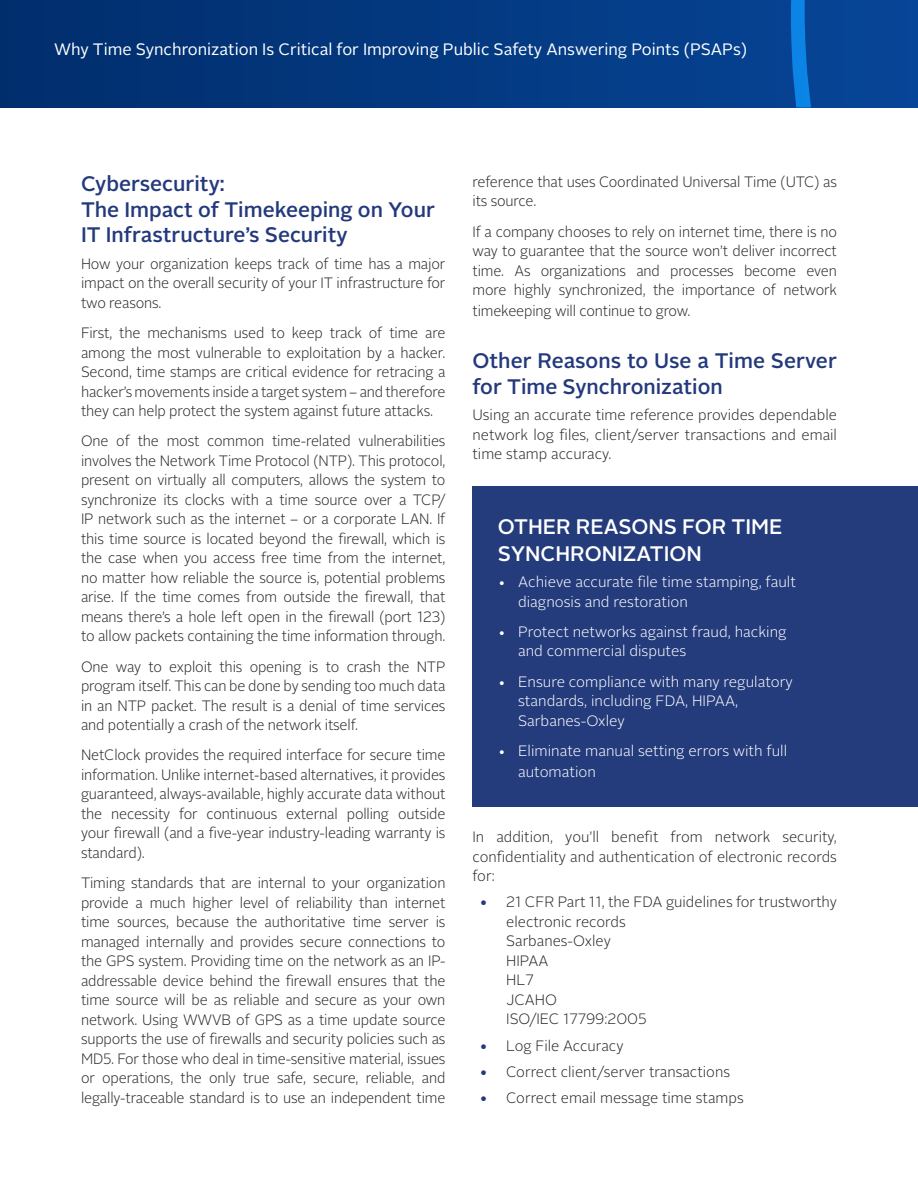
<style>
.page{position:relative;width:918px;height:1188px;background:#fff}
.page>*{position:absolute;margin:0;border:0;box-sizing:border-box;transform-origin:0 0}
.t1{font:500 21px/25.5px "Alright Sans";color:#23397c}
.t2{font:500 21px/27px "Alright Sans";color:#fff}
.t3{font:16.5px "Alright Sans";color:#fff}
.t4{font:300 15px/19.5px "Alright Sans";letter-spacing:-.01em;color:#282827;text-align:justify;scale:.96 1}
.t5{font:300 15px/19.5px "Alright Sans";letter-spacing:-.01em;color:#282827;text-align:justify}
.t6{font:300 15px/19.5px "Alright Sans";color:#fff}
.s1{font-weight:500;font-size:16.2px;color:#23397c}
</style>
<div class="page">
<div style="left:0;top:0;width:918px;height:108px;background:linear-gradient(to right,#012e6c,#074597)"></div>
<svg style="left:791px;top:0;width:21px;height:108px;background:#096eca"></svg>
<div style="left:472px;top:486px;width:446px;height:321px;background:#243b7c"></div>
<p class="t3" style="left:54px;top:38px;width:695px">Why Time Synchronization Is Critical for Improving Public Safety Answering Points (PSAPs)</p>
<h1 class="t1" style="left:81px;top:172px;width:356px">Cybersecurity:<br>The Impact of Timekeeping on Your<br>IT Infrastructure’s Security</h1>
<p class="t4" style="left:81px;top:254px;width:381px">How your organization keeps track of time has a major impact on the overall security of your IT infrastructure for two reasons.</p>
<p class="t4" style="left:81px;top:323px;width:381px">First, the mechanisms used to keep track of time are among the most vulnerable to exploitation by a hacker.<br>Second, time stamps are critical evidence for retracing a hacker’s movements inside a target system – and therefore they can help protect the system against future attacks.</p>
<p class="t4" style="left:81px;top:432px;width:381px">One of the most common time-related vulnerabilities involves the Network Time Protocol (NTP). This protocol, present on virtually all computers, allows the system to synchronize its clocks with a time source over a TCP/ IP network such as the internet – or a corporate LAN. If this time source is located beyond the firewall, which is the case when you access free time from the internet, no matter how reliable the source is, potential problems arise. If the time comes from outside the firewall, that means there’s a hole left open in the firewall (port 123) to allow packets containing the time information through.</p>
<p class="t4" style="left:81px;top:657px;width:381px">One way to exploit this opening is to crash the NTP program itself. This can be done by sending too much data in an NTP packet. The result is a denial of time services and potentially a crash of the network itself.</p>
<p class="t4" style="left:81px;top:746px;width:381px">NetClock provides the required interface for secure time information. Unlike internet-based alternatives, it provides guaranteed, always-available, highly accurate data without the necessity for continuous external polling outside your firewall (and a five-year industry-leading warranty is standard).</p>
<p class="t4" style="left:81px;top:874px;width:381px">Timing standards that are internal to your organization provide a much higher level of reliability than internet time sources, because the authoritative time server is managed internally and provides secure connections to the GPS system. Providing time on the network as an IP&shy;addressable device behind the firewall ensures that the time source will be as reliable and secure as your own network. Using WWVB of GPS as a time update source supports the use of firewalls and security policies such as MD5. For those who deal in time-sensitive material, issues or operations, the only true safe, secure, reliable, and legally-traceable standard is to use an independent time</p>
<p class="t4" style="left:472px;top:172px;width:381px">reference that uses Coordinated Universal Time (UTC) as its source.</p>
<p class="t4" style="left:472px;top:222px;width:381px">If a company chooses to rely on internet time, there is no way to guarantee that the source won’t deliver incorrect time. As organizations and processes become even more highly synchronized, the importance of network timekeeping will continue to grow.</p>
<h1 class="t1" style="left:472px;top:349px;width:366px">Other Reasons to Use a Time Server for Time Synchronization</h1>
<p class="t5" style="left:472px;top:405px;width:366px">Using an accurate time reference provides dependable network log files, client/server transactions and email time stamp accuracy.</p>
<h1 class="t2" style="left:498px;top:513px;width:286px">OTHER REASONS FOR TIME<br>SYNCHRONIZATION</h1>
<p class="t6" style="left:518px;top:572px;width:279px;text-indent:-20px">• Achieve accurate file time stamping, fault diagnosis and restoration</p>
<p class="t6" style="left:518px;top:622px;width:270px;text-indent:-20px">• Protect networks against fraud, hacking and commercial disputes</p>
<p class="t6" style="left:518px;top:672px;width:276px;text-indent:-20px">• Ensure compliance with many regulatory standards, including FDA, HIPAA,<br>Sarbanes-Oxley</p>
<p class="t6" style="left:518px;top:741px;width:271px;line-height:21px;text-indent:-20px">• Eliminate manual setting errors with full automation</p>
<p class="t5" style="left:472px;top:827px;width:366px">In addition, you’ll benefit from network security, confidentiality and authentication of electronic records for:</p>
<p class="t5" style="left:506px;top:893px;width:332px;text-align:left;text-indent:-27px"><span class="s1">•</span> 21 CFR Part 11, the FDA guidelines for trustworthy electronic records<br>Sarbanes-Oxley<br>HIPAA<br>HL7<br>JCAHO<br>ISO/IEC 17799:2005</p>
<p class="t5" style="left:479px;top:1036px;width:146px"><span class="s1">•</span> Log File Accuracy</p>
<p class="t5" style="left:479px;top:1062px;width:252px"><span class="s1">•</span> Correct client/server transactions</p>
<p class="t5" style="left:479px;top:1088px;width:266px"><span class="s1">•</span> Correct email message time stamps</p>
</div>
